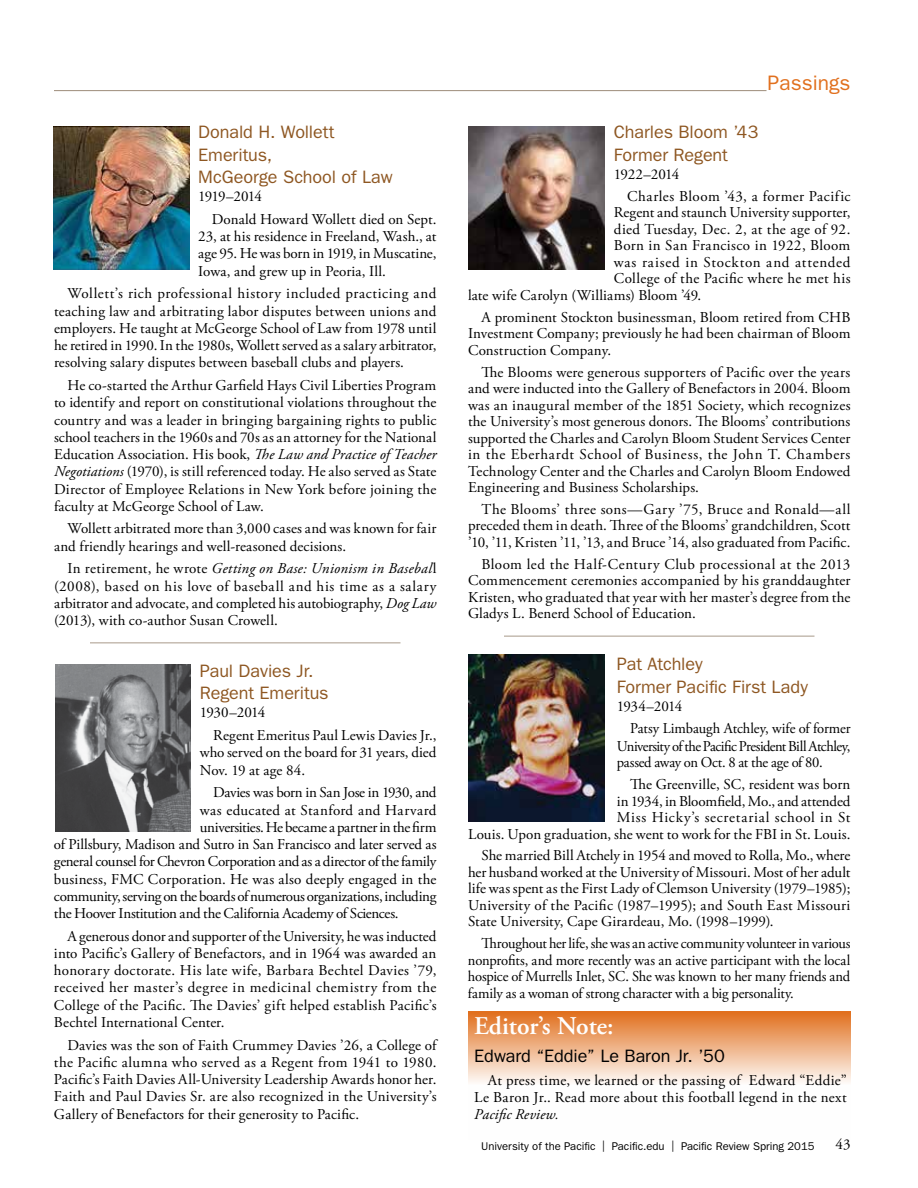
<style>
.page{position:relative;width:918px;height:1188px;background:#fff}
.page>*{position:absolute;margin:0;border:0;box-sizing:border-box;transform-origin:0 0}
.t1{font:600 25.5px "Adobe Garamond Pro";color:#fff}
.t2{font:21px "ITC Franklin Gothic Std";color:#e1701e}
.t3{font:18px/22.5px "ITC Franklin Gothic Std";letter-spacing:-.005em;color:#8e5722}
.t4{font:18px "ITC Franklin Gothic Std";color:#000}
.t5{font:15px/17.2px "Adobe Garamond Pro";color:#000;text-align:justify}
.t6{font:15px/21.9px "Adobe Garamond Pro";letter-spacing:.025em;color:#000}
.t7{font:15px "Adobe Garamond Pro";letter-spacing:-.025em;color:#000}
.t8{font:15px/17.2px "Adobe Garamond Pro";letter-spacing:.02em;color:#000;text-align:right}
.t9{font:15px "Adobe Garamond Pro";letter-spacing:-.02em;color:#000}
.t10{font:15px/16.5px "Adobe Garamond Pro";letter-spacing:-.03em;color:#000}
.t11{font:15px "Adobe Garamond Pro";letter-spacing:.055em;color:#000}
.t12{font:italic 15px "Adobe Garamond Pro";letter-spacing:.01em;color:#000}
.t13{font:11.25px "ITC Franklin Gothic Std";color:#000}
.s1{font-style:italic}
</style>
<div class="page">
<svg style="left:468px;top:1011px;width:382px;height:71px;background:#eeb185"></svg>
<hr style="left:54px;top:90px;width:712px;height:1px;background:#a89989">
<hr style="left:90px;top:642px;width:310px;height:1px;background:#a89989">
<hr style="left:504px;top:636px;width:310px;height:1px;background:#a89989">
<img style="left:468px;top:654px;width:136px;height:167px">
<img style="left:468px;top:126px;width:137px;height:144px">
<img style="left:56px;top:664px;width:135px;height:167px">
<img style="left:54px;top:126px;width:135px;height:144px">
<p class="t3" style="left:198px;top:121px;width:196px">Donald H. Wollett<br>Emeritus,<br>McGeorge School of Law</p>
<p class="t5" style="left:212px;top:186px;width:226px;line-height:22.6px;text-indent:-14px">1919–2014<br>Donald Howard Wollett died on Sept.</p>
<p class="t5" style="left:198px;top:228px;width:240px">23, at his residence in Freeland, Wash., at age 95. He was born in 1919, in Muscatine, Iowa, and grew up in Peoria, Ill.</p>
<p class="t5" style="left:54px;top:286px;width:384px;text-indent:13px">Wollett’s rich professional history included practicing and teaching law and arbitrating labor disputes between unions and employers. He taught at McGeorge School of Law from 1978 until he retired in 1990. In the 1980s, Wollett served as a salary arbitrator, resolving salary disputes between baseball clubs and players.</p>
<p class="t5" style="left:54px;top:377px;width:384px;text-indent:13px">He co-started the Arthur Garfield Hays Civil Liberties Program to identify and report on constitutional violations throughout the country and was a leader in bringing bargaining rights to public school teachers in the 1960s and 70s as an attorney for the National Education Association. His book, <span class="s1">The Law and Practice of Teacher Negotiations</span> (1970), is still referenced today. He also served as State Director of Employee Relations in New York before joining the faculty at McGeorge School of Law.</p>
<p class="t5" style="left:54px;top:521px;width:384px;text-indent:13px">Wollett arbitrated more than 3,000 cases and was known for fair and friendly hearings and well-reasoned decisions.</p>
<p class="t5" style="left:54px;top:561px;width:384px;text-indent:13px">In retirement, he wrote <span class="s1">Getting on Base: Unionism in Basebal</span>l (2008), based on his love of baseball and his time as a salary arbitrator and advocate, and completed his autobiography, <span class="s1">Dog Law </span>(2013), with co-author Susan Crowell.</p>
<p class="t3" style="left:200px;top:660px;width:130px">Paul Davies Jr.<br>Regent Emeritus</p>
<p class="t5" style="left:213px;top:702px;width:225px;line-height:22.6px;text-indent:-14px">1930–2014<br>Regent Emeritus Paul Lewis Davies Jr.,</p>
<p class="t5" style="left:200px;top:745px;width:238px">who served on the board for 31 years, died<br>Nov. 19 at age 84.</p>
<p class="t7" style="left:213px;top:784px;width:225px">Davies was born in San Jose in 1930, and</p>
<p class="t6" style="left:200px;top:799px;width:238px">was educated at Stanford and Harvard</p>
<p class="t9" style="left:200px;top:818px;width:238px">universities. He became a partner in the firm</p>
<p class="t5" style="left:54px;top:836px;width:384px">of Pillsbury, Madison and Sutro in San Francisco and later served as</p>
<p class="t9" style="left:54px;top:853px;width:384px">general counsel for Chevron Corporation and as a director of the family</p>
<p class="t5" style="left:54px;top:871px;width:384px">business, FMC Corporation. He was also deeply engaged in the</p>
<p class="t7" style="left:54px;top:887px;width:384px">community, serving on the boards of numerous organizations, including</p>
<p class="t7" style="left:54px;top:904px;width:346px">the Hoover Institution and the California Academy of Sciences.</p>
<p class="t5" style="left:54px;top:928px;width:384px;text-indent:14px">A generous donor and supporter of the University, he was inducted into Pacific’s Gallery of Benefactors, and in 1964 was awarded an honorary doctorate. His late wife, Barbara Bechtel Davies ’79, received her master’s degree in medicinal chemistry from the College of the Pacific. The Davies’ gift helped establish Pacific’s Bechtel International Center.</p>
<p class="t5" style="left:54px;top:1037px;width:384px;text-indent:14px">Davies was the son of Faith Crummey Davies ’26, a College of the Pacific alumna who served as a Regent from 1941 to 1980.<br>Pacific’s Faith Davies All-University Leadership Awards honor her.<br>Faith and Paul Davies Sr. are also recognized in the University’s Gallery of Benefactors for their generosity to Pacific.</p>
<h2 class="t2" style="left:768px;top:71px;width:84px">Passings</h2>
<p class="t3" style="left:614px;top:121px;width:146px">Charles Bloom ’43<br>Former Regent</p>
<p class="t6" style="left:627px;top:164px;width:225px;text-indent:-14px">1922–2014<br>Charles Bloom ’43, a former Pacific</p>
<p class="t5" style="left:614px;top:204px;width:238px">Regent and staunch University supporter,</p>
<p class="t6" style="left:614px;top:219px;width:238px">died Tuesday, Dec. 2, at the age of 92.</p>
<p class="t6" style="left:614px;top:235px;width:238px">Born in San Francisco in 1922, Bloom</p>
<p class="t11" style="left:614px;top:253px;width:238px">was raised in Stockton and attended</p>
<p class="t6" style="left:614px;top:268px;width:238px">College of the Pacific where he met his</p>
<p class="t5" style="left:468px;top:287px;width:235px">late wife Carolyn (Williams) Bloom ’49.</p>
<p class="t5" style="left:468px;top:309px;width:384px;line-height:16.5px;text-indent:14px">A prominent Stockton businessman, Bloom retired from CHB Investment Company; previously he had been chairman of Bloom Construction Company.</p>
<p class="t5" style="left:468px;top:364px;width:384px;line-height:16.5px;text-indent:14px">The Blooms were generous supporters of Pacific over the years and were inducted into the Gallery of Benefactors in 2004. Bloom was an inaugural member of the 1851 Society, which recognizes the University’s most generous donors. The Blooms’ contributions supported the Charles and Carolyn Bloom Student Services Center in the Eberhardt School of Business, the John T. Chambers Technology Center and the Charles and Carolyn Bloom Endowed Engineering and Business Scholarships.</p>
<p class="t5" style="left:468px;top:501px;width:384px;line-height:16.5px;text-indent:14px">The Blooms’ three sons—Gary ’75, Bruce and Ronald—all preceded them in death. Three of the Blooms’ grandchildren, Scott ’10, ’11, Kristen ’11, ’13, and Bruce ’14, also graduated from Pacific.</p>
<p class="t5" style="left:468px;top:556px;width:384px;line-height:16.5px;text-indent:14px">Bloom led the Half-Century Club processional at the 2013<br>Commencement ceremonies accompanied by his granddaughter Kristen, who graduated that year with her master’s degree from the Gladys L. Benerd School of Education.</p>
<p class="t3" style="left:617px;top:653px;width:193px">Pat Atchley<br>Former Pacific First Lady</p>
<p class="t5" style="left:630px;top:695px;width:222px;line-height:22.6px;text-indent:-14px">1934–2014<br>Patsy Limbaugh Atchley, wife of former</p>
<p class="t10" style="left:617px;top:738px;width:235px">University of the Pacific President Bill Atchley, passed away on Oct. 8 at the age of 80.</p>
<p class="t5" style="left:468px;top:777px;width:384px;line-height:16.5px;text-align:right">The Greenville, SC, resident was born<br>in 1934, in Bloomfield, Mo., and attended<br>Miss Hicky’s secretarial school in St<br>Louis. Upon graduation, she went to work for the FBI in St. Louis.</p>
<p class="t5" style="left:468px;top:848px;width:384px;line-height:16.5px;text-indent:14px">She married Bill Atchely in 1954 and moved to Rolla, Mo., where her husband worked at the University of Missouri. Most of her adult life was spent as the First Lady of Clemson University (1979–1985); University of the Pacific (1987–1995); and South East Missouri State University, Cape Girardeau, Mo. (1998–1999).</p>
<p class="t5" style="left:468px;top:936px;width:384px;line-height:16.5px;text-indent:14px">Throughout her life, she was an active community volunteer in various nonprofits, and more recently was an active participant with the local hospice of Murrells Inlet, SC. She was known to her many friends and family as a woman of strong character with a big personality.</p>
<h1 class="t1" style="left:474px;top:1011px;width:141px">Editor’s Note:</h1>
<p class="t4" style="left:474px;top:1046px;width:252px">Edward “Eddie” Le Baron Jr. ’50</p>
<p class="t8" style="left:474px;top:1072px;width:374px">At press time, we learned or the passing of Edward “Eddie”<br>Le Baron Jr.. Read more about this football legend in the next</p>
<p class="t12" style="left:474px;top:1106px;width:86px">Pacific Review.</p>
<p class="t13" style="left:481px;top:1140px;width:335px">University of the Pacific | Pacific.edu | Pacific Review Spring 2015</p>
<p class="t5" style="left:836px;top:1137px;width:16px">43</p>
</div>
